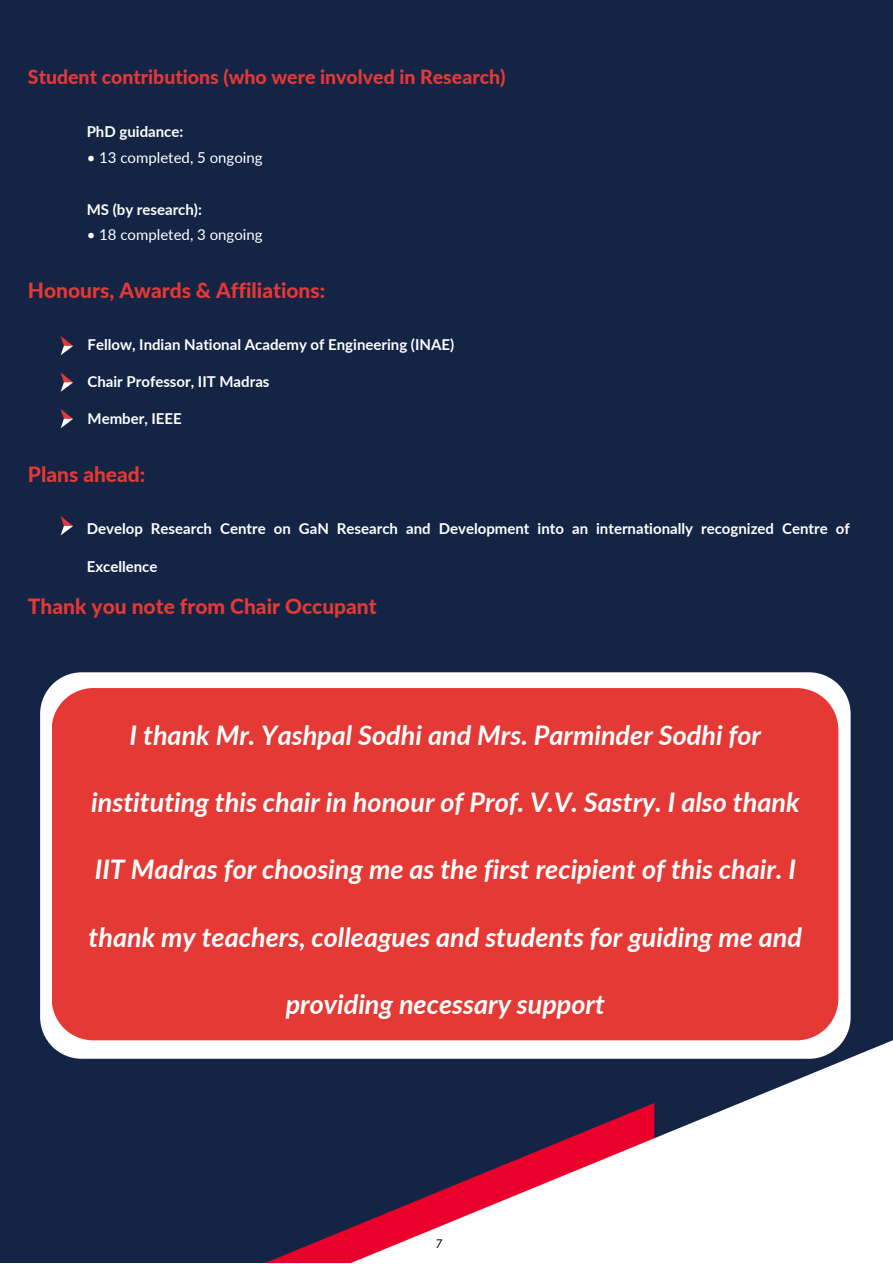
<style>
.page{position:relative;width:893px;height:1264px;background:#fff}
.page>*{position:absolute;margin:0;border:0;box-sizing:border-box;transform-origin:0 0}
.t1{font:italic 700 27px "Lato";color:#fff}
.t2{font:800 21px "Lato";color:#e53935}
.t3{font:800 19.5px "Lato";color:#e53935}
.t4{font:700 15px "Lato";color:#fff}
.t5{font:15px "Lato";color:#fff}
.t6{font:italic 12px "Lato";color:#000}
</style>
<div class="page">
<div style="left:0;top:0;width:892px;height:1262px;background:#142445"></div>
<svg style="left:61px;top:336px;width:12px;height:19px"></svg>
<svg style="left:61px;top:373px;width:12px;height:19px"></svg>
<svg style="left:61px;top:409px;width:12px;height:19px"></svg>
<svg style="left:61px;top:516px;width:12px;height:19px"></svg>
<svg style="left:40px;top:672px;width:810px;height:334px;background:#f3f3f4"></svg>
<div style="left:52px;top:688px;width:786px;height:318px;background:#e53935"></div>
<svg style="left:40px;top:1006px;width:852px;height:204px"></svg>
<svg style="left:268px;top:1210px;width:624px;height:52px;background:#e3c4ce"></svg>
<p class="t3" style="left:28px;top:65px;width:479px">Student contributions (who were involved in Research)</p>
<p class="t4" style="left:87px;top:122px;width:98px">PhD guidance:</p>
<p class="t5" style="left:87px;top:148px;width:177px">• 13 completed, 5 ongoing</p>
<p class="t4" style="left:87px;top:200px;width:117px">MS (by research):</p>
<p class="t5" style="left:87px;top:226px;width:177px">• 18 completed, 3 ongoing</p>
<p class="t2" style="left:28px;top:277px;width:299px">Honours, Awards &amp; Affiliations:</p>
<p class="t4" style="left:87px;top:335px;width:368px">Fellow, Indian National Academy of Engineering (INAE)</p>
<p class="t4" style="left:87px;top:372px;width:183px">Chair Professor, IIT Madras</p>
<p class="t4" style="left:87px;top:409px;width:96px">Member, IEEE</p>
<p class="t2" style="left:28px;top:461px;width:119px">Plans ahead:</p>
<p class="t4" style="left:87px;top:519px;width:764px">Develop Research Centre on GaN Research and Development into an internationally recognized Centre of</p>
<p class="t4" style="left:87px;top:556px;width:72px">Excellence</p>
<p class="t2" style="left:28px;top:593px;width:350px">Thank you note from Chair Occupant</p>
<p class="t1" style="left:130px;top:718px;width:633px">I thank Mr. Yashpal Sodhi and Mrs. Parminder Sodhi for</p>
<p class="t1" style="left:91px;top:785px;width:709px">instituting this chair in honour of Prof. V.V. Sastry. I also thank</p>
<p class="t1" style="left:95px;top:852px;width:702px">IIT Madras for choosing me as the first recipient of this chair. I</p>
<p class="t1" style="left:89px;top:920px;width:715px">thank my teachers, colleagues and students for guiding me and</p>
<p class="t1" style="left:285px;top:987px;width:321px">providing necessary support</p>
<p class="t6" style="left:435px;top:1235px;width:8px">7</p>
</div>
